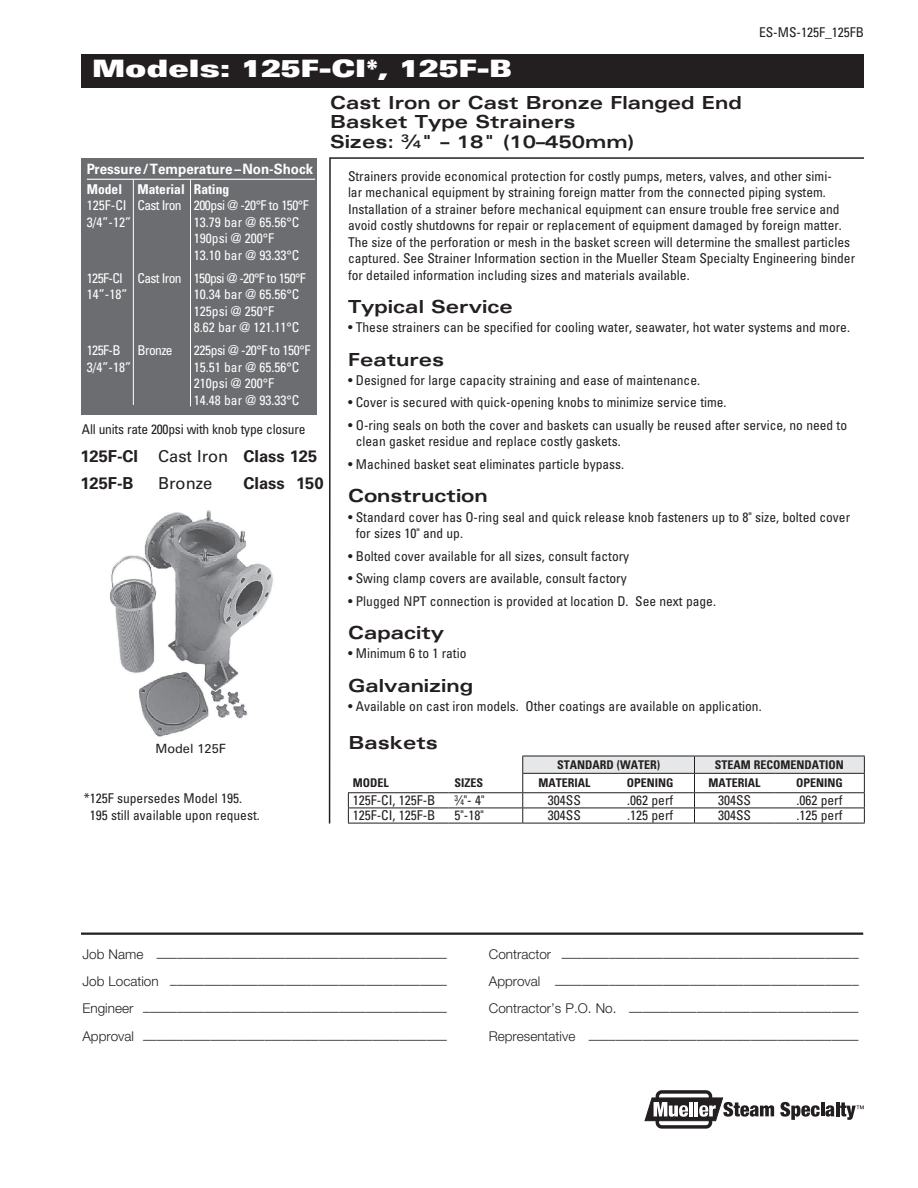
<style>
.page{position:relative;width:918px;height:1188px;background:#fff}
.page>*{position:absolute;margin:0;border:0;box-sizing:border-box;transform-origin:0 0}
.t1{font:24px "Univers LT Std X Black Ex";color:#fff}
.t2{font:700 expanded 18px/19.5px "Univers LT Std";color:#231f20}
.t3{font:700 16.5px/27px "Univers LT Std";color:#231f20}
.t4{font:16.5px "Univers LT Std";color:#231f20}
.t5{font:700 14.25px "Univers LT Std";color:#fff;scale:.94 1}
.t6{font:condensed 13.5px/16.5px "Univers LT Std";color:#231f20}
.t7{font:300 13.5px "Helvetica Neue LT Std";color:#231f20}
.t8{font:condensed 13.5px/16.5px "Univers LT Std";color:#fff}
.t9{font:condensed 13.5px/16.5px "Univers LT Std";letter-spacing:-.035em;color:#fff}
.t10{font:condensed 13.5px/16.5px "Univers LT Std";letter-spacing:-.045em;color:#fff}
.t11{font:700 condensed 13.5px "Univers LT Std";color:#fff}
.t12{font:condensed 13.5px "Univers LT Std";letter-spacing:-.03em;color:#fff}
.t13{font:12.75px "Univers LT Std";color:#231f20}
.t14{font:700 condensed 12px "Univers LT Std";color:#231f20}
.s1{font-size:10.8px}
.s2{font-weight:400}
.s3{font-size:8.1px}
</style>
<div class="page">
<div style="left:81px;top:54px;width:782px;height:33px;background:#231f20"></div>
<svg style="left:328px;top:157px;width:537px;height:667px"></svg>
<img style="left:110px;top:510px;width:163px;height:227px">
<div style="left:81px;top:158px;width:235px;height:256px;background:#6c6d70"></div>
<hr style="left:87px;top:179px;width:228px;height:1px;background:#fff">
<hr style="left:133px;top:179px;width:1px;height:226px;background:#fff">
<hr style="left:190px;top:179px;width:1px;height:227px;background:#fff">
<svg style="left:780px;top:1102px;width:54px;height:18px"></svg>
<hr style="left:836px;top:1102px;width:3px;height:14px;background:#231f20">
<svg style="left:840px;top:1102px;width:24px;height:18px"></svg>
<div style="left:656px;top:1090px;width:56px;height:39px;border:3px solid #231f20;border-radius:4px"></div>
<svg style="left:645px;top:1098px;width:129px;height:23px"></svg>
<hr style="left:81px;top:933px;width:782px;height:2px;background:#231f20">
<hr style="left:348px;top:792px;width:100px;height:1px;background:#231f20">
<hr style="left:448px;top:792px;width:75px;height:1px;background:#231f20">
<hr style="left:348px;top:808px;width:100px;height:1px;background:#231f20">
<svg style="left:348px;top:793px;width:1px;height:30px"></svg>
<hr style="left:448px;top:808px;width:75px;height:1px;background:#231f20">
<svg style="left:522px;top:756px;width:343px;height:67px"></svg>
<hr style="left:348px;top:823px;width:100px;height:1px;background:#231f20">
<hr style="left:448px;top:823px;width:75px;height:1px;background:#231f20">
<hr style="left:523px;top:823px;width:83px;height:1px;background:#231f20">
<hr style="left:606px;top:823px;width:88px;height:1px;background:#231f20">
<hr style="left:694px;top:823px;width:81px;height:1px;background:#231f20">
<hr style="left:775px;top:823px;width:90px;height:1px;background:#231f20">
<h1 class="t1" style="left:92px;top:55px;width:421px">Models: 125F-CI*, 125F-B</h1>
<h2 class="t2" style="left:330px;top:93px;width:413px">Cast Iron or Cast Bronze Flanged End<br>Basket Type Strainers<br>Sizes: <sup>3</sup>⁄<span class="s1">4</span>" – 18" (10–450mm)</h2>
<p class="t6" style="left:759px;top:24px;width:106px">ES-MS-125F_125FB</p>
<p class="t5" style="left:87px;top:161px;width:242px">Pressure/Temperature –Non-Shock</p>
<p class="t11" style="left:87px;top:181px;width:144px">Model Material Rating</p>
<p class="t9" style="left:87px;top:197px;width:223px">125F-CI Cast Iron 200psi @ -20°F to 150°F<br>3/4”-12”</p>
<p class="t8" style="left:194px;top:214px;width:107px">13.79 bar @ 65.56°C<br>190psi @ 200°F<br>13.10 bar @ 93.33°C</p>
<p class="t10" style="left:87px;top:270px;width:220px">125F-CI Cast Iron 150psi @ -20°F to 150°F<br>14”-18”</p>
<p class="t8" style="left:194px;top:286px;width:107px">10.34 bar @ 65.56°C<br>125psi @ 250°F<br>8.62 bar @ 121.11°C</p>
<p class="t8" style="left:87px;top:342px;width:35px">125F-B</p>
<p class="t8" style="left:138px;top:342px;width:37px">Bronze</p>
<p class="t12" style="left:194px;top:342px;width:118px">225psi @ -20°F to 150°F</p>
<p class="t8" style="left:87px;top:359px;width:46px">3/4”-18”</p>
<p class="t8" style="left:194px;top:359px;width:107px">15.51 bar @ 65.56°C<br>210psi @ 200°F<br>14.48 bar @ 93.33°C</p>
<p class="t6" style="left:82px;top:421px;width:225px">All units rate 200psi with knob type closure</p>
<p class="t3" style="left:80px;top:443px;width:238px">125F-CI <span class="s2">Cast Iron</span> Class 125<br>125F-B</p>
<p class="t4" style="left:158px;top:474px;width:56px">Bronze</p>
<p class="t3" style="left:243px;top:470px;width:82px">Class 150</p>
<p class="t13" style="left:155px;top:741px;width:72px">Model 125F</p>
<p class="t6" style="left:90px;top:790px;width:171px;text-indent:-6px">*125F supersedes Model 195.<br>195 still available upon request.</p>
<p class="t6" style="left:348px;top:168px;width:509px">Strainers provide economical protection for costly pumps, meters, valves, and other simi-<br>lar mechanical equipment by straining foreign matter from the connected piping system.<br>Installation of a strainer before mechanical equipment can ensure trouble free service and avoid costly shutdowns for repair or replacement of equipment damaged by foreign matter.<br>The size of the perforation or mesh in the basket screen will determine the smallest particles captured. See Strainer Information section in the Mueller Steam Specialty Engineering binder for detailed information including sizes and materials available.</p>
<h2 class="t2" style="left:348px;top:297px;width:166px">Typical Service</h2>
<p class="t6" style="left:348px;top:319px;width:504px">• These strainers can be specified for cooling water, seawater, hot water systems and more.</p>
<h2 class="t2" style="left:348px;top:349px;width:98px">Features</h2>
<p class="t6" style="left:348px;top:372px;width:354px">• Designed for large capacity straining and ease of maintenance.</p>
<p class="t6" style="left:348px;top:394px;width:380px">• Cover is secured with quick-opening knobs to minimize service time.</p>
<p class="t6" style="left:356px;top:417px;width:493px;text-indent:-8px">• O-ring seals on both the cover and baskets can usually be reused after service, no need to clean gasket residue and replace costly gaskets.</p>
<p class="t6" style="left:348px;top:456px;width:278px">• Machined basket seat eliminates particle bypass.</p>
<h2 class="t2" style="left:348px;top:486px;width:141px">Construction</h2>
<p class="t6" style="left:356px;top:508px;width:496px;text-indent:-8px">• Standard cover has O-ring seal and quick release knob fasteners up to 8" size, bolted cover for sizes 10" and up.</p>
<p class="t6" style="left:348px;top:547px;width:283px">• Bolted cover available for all sizes, consult factory</p>
<p class="t6" style="left:348px;top:570px;width:280px">• Swing clamp covers are available, consult factory</p>
<p class="t6" style="left:348px;top:592px;width:370px">• Plugged NPT connection is provided at location D. See next page.</p>
<h2 class="t2" style="left:348px;top:623px;width:98px">Capacity</h2>
<p class="t6" style="left:348px;top:645px;width:120px">• Minimum 6 to 1 ratio</p>
<h2 class="t2" style="left:348px;top:675px;width:127px">Galvanizing</h2>
<p class="t6" style="left:348px;top:698px;width:415px">• Available on cast iron models. Other coatings are available on application.</p>
<h2 class="t2" style="left:348px;top:733px;width:91px">Baskets</h2>
<p class="t14" style="left:557px;top:757px;width:104px">STANDARD (WATER)</p>
<p class="t14" style="left:715px;top:757px;width:130px">STEAM RECOMENDATION</p>
<p class="t14" style="left:353px;top:776px;width:37px">MODEL</p>
<p class="t14" style="left:455px;top:776px;width:30px">SIZES</p>
<p class="t14" style="left:538px;top:776px;width:53px">MATERIAL</p>
<p class="t14" style="left:627px;top:776px;width:48px">OPENING</p>
<p class="t14" style="left:709px;top:776px;width:53px">MATERIAL</p>
<p class="t14" style="left:796px;top:776px;width:48px">OPENING</p>
<p class="t6" style="left:353px;top:792px;width:84px">125F-CI, 125F-B</p>
<p class="t6" style="left:454px;top:792px;width:31px"><sup>3</sup>⁄<span class="s3">4</span>"- 4"</p>
<p class="t6" style="left:548px;top:792px;width:34px">304SS</p>
<p class="t6" style="left:627px;top:792px;width:48px">.062 perf</p>
<p class="t6" style="left:718px;top:792px;width:34px">304SS</p>
<p class="t6" style="left:797px;top:792px;width:48px">.062 perf</p>
<p class="t6" style="left:353px;top:807px;width:84px">125F-CI, 125F-B</p>
<p class="t6" style="left:455px;top:807px;width:31px">5"-18"</p>
<p class="t6" style="left:548px;top:807px;width:34px">304SS</p>
<p class="t6" style="left:627px;top:807px;width:48px">.125 perf</p>
<p class="t6" style="left:718px;top:807px;width:34px">304SS</p>
<p class="t6" style="left:797px;top:807px;width:48px">.125 perf</p>
<p class="t7" style="left:82px;top:949px;width:366px">Job Name –––––––––––––––––––––––––––––––––––––––––––</p>
<p class="t7" style="left:489px;top:949px;width:371px">Contractor ––––––––––––––––––––––––––––––––––––––––––––</p>
<p class="t7" style="left:82px;top:976px;width:366px">Job Location –––––––––––––––––––––––––––––––––––––––––</p>
<p class="t7" style="left:489px;top:976px;width:371px">Approval –––––––––––––––––––––––––––––––––––––––––––––</p>
<p class="t7" style="left:82px;top:1003px;width:366px">Engineer –––––––––––––––––––––––––––––––––––––––––––––</p>
<p class="t7" style="left:489px;top:1003px;width:371px">Contractor’s P.O. No. ––––––––––––––––––––––––––––––––––</p>
<p class="t7" style="left:82px;top:1030px;width:366px">Approval –––––––––––––––––––––––––––––––––––––––––––––</p>
<p class="t7" style="left:489px;top:1030px;width:371px">Representative ––––––––––––––––––––––––––––––––––––––––</p>
</div>
